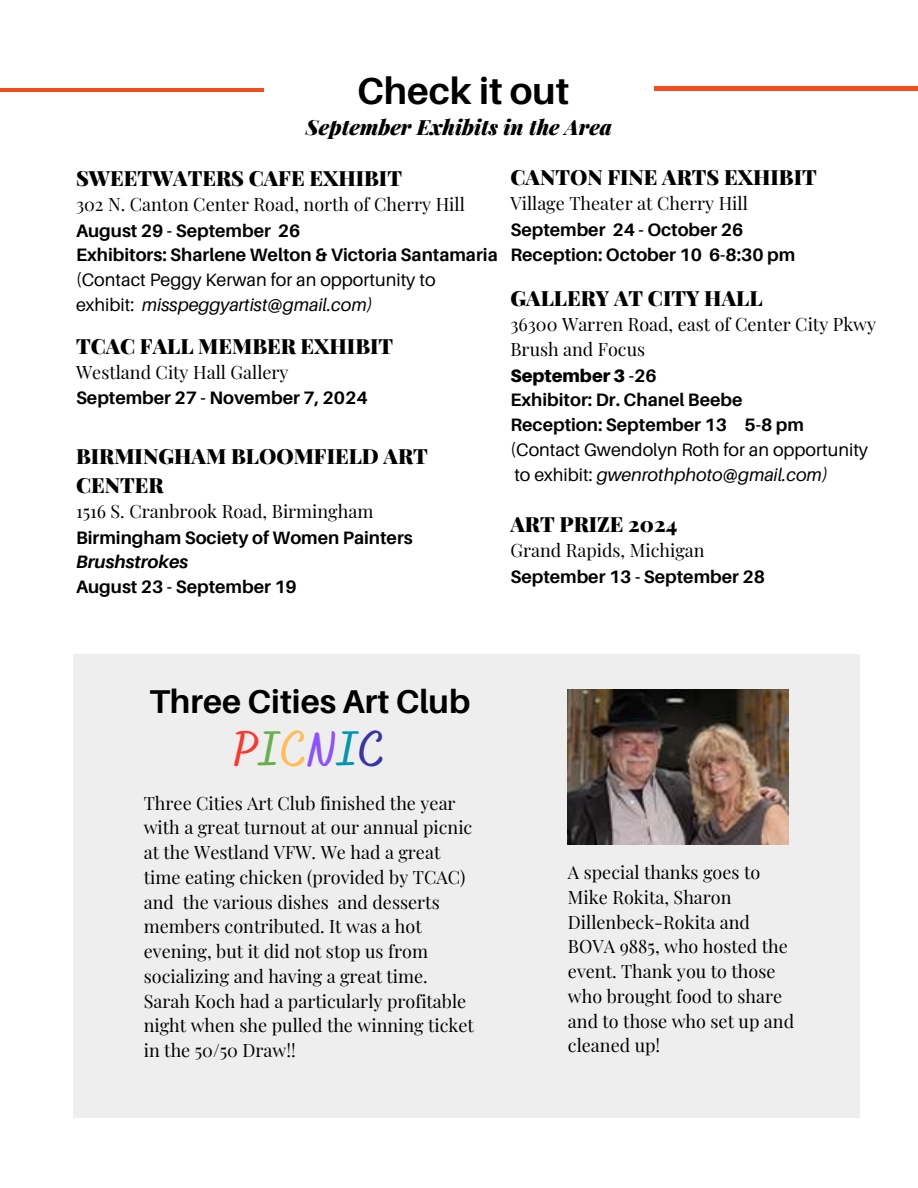
<style>
.page{position:relative;width:918px;height:1188px;background:#fff}
.page>*{position:absolute;margin:0;border:0;box-sizing:border-box;transform-origin:0 0}
.t1{font:700 48.45px "Bakerie Smooth";color:#fe372b}
.t2{font:700 37.5px "Aileron";color:#000}
.t3{font:700 33px "Aileron";color:#000}
.t4{font:900 21px/29.2px "Playfair Display";color:#000}
.t5{font:italic 900 21px "Playfair Display";color:#000}
.t6{font:18px/24.8px "Playfair Display";color:#000}
.t7{font:700 18px "Aileron";color:#000}
.t8{font:18px/24.8px "Aileron";color:#000}
.t9{font:italic 18px "Aileron";color:#000}
.t10{font:900 18px "Aileron";color:#000}
.t11{font:italic 700 18px "Aileron";color:#000}
.s1{font-style:italic}
.s2{font-weight:700}
.s3{font-style:normal}
.s4{color:#68b04d}
.s5{color:#ffbd59}
.s6{color:#8c52ff}
.s7{color:#0097b2}
.s8{color:#3835a4}
</style>
<div class="page">
<hr style="left:0;top:88px;width:264px;height:4px;background:#f64b1e">
<hr style="left:654px;top:87px;width:264px;height:3px;background:#f64b1e">
<div style="left:74px;top:654px;width:786px;height:464px;background:#eee"></div>
<img style="left:568px;top:689px;width:220px;height:155px">
<h2 class="t2" style="left:357px;top:67px;width:214px">Check it out</h2>
<p class="t5" style="left:306px;top:113px;width:308px">September Exhibits in the Area</p>
<p class="t4" style="left:76px;top:163px;width:328px">SWEETWATERS CAFE EXHIBIT</p>
<p class="t6" style="left:76px;top:191px;width:390px">302 N. Canton Center Road, north of Cherry Hill</p>
<p class="t7" style="left:76px;top:219px;width:226px">August 29 - September 26</p>
<p class="t7" style="left:76px;top:244px;width:423px">Exhibitors: Sharlene Welton &amp; Victoria Santamaria</p>
<p class="t8" style="left:76px;top:267px;width:361px">(Contact Peggy Kerwan for an opportunity to exhibit: <span class="s1">misspeggyartist@gmail.com)</span></p>
<p class="t4" style="left:76px;top:330px;width:319px">TCAC FALL MEMBER EXHIBIT</p>
<h3 class="t6" style="left:76px;top:359px;width:214px">Westland City Hall Gallery</h3>
<h1 class="t7" style="left:76px;top:387px;width:293px">September 27 - November 7, 2024</h1>
<p class="t4" style="left:76px;top:440px;width:353px">BIRMINGHAM BLOOMFIELD ART<br>CENTER</p>
<p class="t6" style="left:76px;top:498px;width:299px">1516 S. Cranbrook Road, Birmingham</p>
<p class="t7" style="left:76px;top:526px;width:338px">Birmingham Society of Women Painters</p>
<p class="t11" style="left:76px;top:551px;width:114px">Brushstrokes</p>
<p class="t7" style="left:76px;top:576px;width:222px">August 23 - September 19</p>
<p class="t4" style="left:510px;top:162px;width:308px">CANTON FINE ARTS EXHIBIT</p>
<p class="t6" style="left:510px;top:190px;width:239px">Village Theater at Cherry Hill</p>
<p class="t7" style="left:510px;top:218px;width:235px">September 24 - October 26</p>
<p class="t7" style="left:510px;top:243px;width:286px">Reception: October 10 6-8:30 pm</p>
<p class="t4" style="left:510px;top:283px;width:254px">GALLERY AT CITY HALL</p>
<p class="t6" style="left:510px;top:311px;width:367px">36300 Warren Road, east of Center City Pkwy</p>
<p class="t6" style="left:510px;top:336px;width:136px">Brush and Focus</p>
<p class="t10" style="left:510px;top:364px;width:148px">September 3 <span class="s2">-26</span></p>
<p class="t7" style="left:510px;top:389px;width:234px">Exhibitor: Dr. Chanel Beebe</p>
<p class="t7" style="left:510px;top:414px;width:295px">Reception: September 13 5-8 pm</p>
<p class="t8" style="left:510px;top:437px;width:359px">(Contact Gwendolyn Roth for an opportunity</p>
<p class="t9" style="left:514px;top:463px;width:315px"><span class="s3">to exhibit:</span> gwenrothphoto@gmail.com)</p>
<p class="t4" style="left:510px;top:509px;width:168px">ART PRIZE 2024</p>
<p class="t6" style="left:510px;top:537px;width:196px">Grand Rapids, Michigan</p>
<p class="t7" style="left:510px;top:565px;width:256px">September 13 - September 28</p>
<p class="t3" style="left:149px;top:681px;width:322px">Three Cities Art Club</p>
<p class="t1" style="left:234px;top:721px;width:153px">P<span class="s4">I</span><span class="s5">C</span><span class="s6">N</span><span class="s7">I</span><span class="s8">C</span></p>
<h4 class="t6" style="left:144px;top:790px;width:332px">Three Cities Art Club finished the year with a great turnout at our annual picnic at the Westland VFW. We had a great time eating chicken (provided by TCAC) and the various dishes and desserts members contributed. It was a hot evening, but it did not stop us from socializing and having a great time.<br>Sarah Koch had a particularly profitable night when she pulled the winning ticket in the 50/50 Draw!!</h4>
<p class="t6" style="left:568px;top:859px;width:228px">A special thanks goes to<br>Mike Rokita, Sharon<br>Dillenbeck-Rokita and<br>BOVA 9885, who hosted the event. Thank you to those who brought food to share and to those who set up and cleaned up!</p>
</div>
